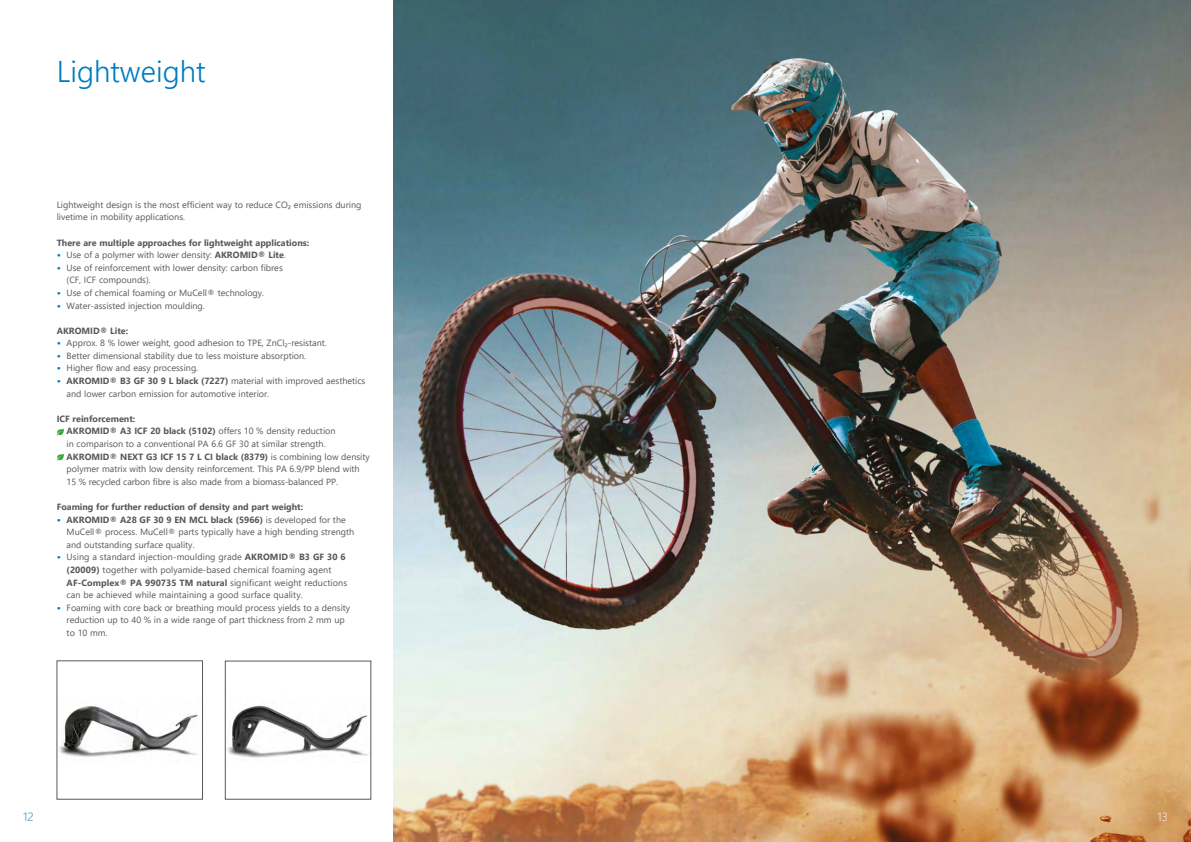
<style>
.page{position:relative;width:1191px;height:842px;background:#fff}
.page>*{position:absolute;margin:0;border:0;box-sizing:border-box;transform-origin:0 0}
.t1{font:300 30px "Segoe UI";color:#007cbe}
.t2{font:300 12px "Segoe UI";color:#007cbe}
.t3{font:300 12px "Segoe UI";color:#fff}
.t4{font:9px/12.6px "Segoe UI";color:#58585c}
.t5{font:700 9px "Segoe UI";color:#58585c}
.s1{font-weight:700;font-size:10px;color:#007cbe}
.s2{font-weight:700}
</style>
<div class="page">
<img style="left:393px;top:0;width:798px;height:842px">
<img style="left:227px;top:705px;width:142px;height:53px">
<div style="left:225px;top:661px;width:146px;height:138px;border:1px solid #58585c"></div>
<img style="left:59px;top:706px;width:139px;height:51px">
<div style="left:57px;top:660px;width:146px;height:139px;border:1px solid #58585c"></div>
<svg style="left:57px;top:454px;width:7px;height:7px"></svg>
<svg style="left:57px;top:429px;width:7px;height:7px"></svg>
<h1 class="t1" style="left:57px;top:43px;width:150px">Lightweight</h1>
<p class="t4" style="left:57px;top:197px;width:306px">Lightweight design is the most efficient way to reduce CO₂ emissions during livetime in mobility applications.</p>
<p class="t5" style="left:57px;top:234px;width:254px">There are multiple approaches for lightweight applications:</p>
<p class="t4" style="left:57px;top:248px;width:231px"><span class="s1">•</span> Use of a polymer with lower density: <span class="s2">AKROMID® Lite</span>.</p>
<p class="t4" style="left:67px;top:260px;width:218px;text-indent:-10px"><span class="s1">•</span> Use of reinforcement with lower density: carbon fibres (CF, ICF compounds).</p>
<p class="t4" style="left:57px;top:286px;width:209px"><span class="s1">•</span> Use of chemical foaming or MuCell® technology.</p>
<p class="t4" style="left:57px;top:298px;width:150px"><span class="s1">•</span> Water-assisted injection moulding.</p>
<p class="t5" style="left:57px;top:322px;width:73px">AKROMID® Lite:</p>
<p class="t4" style="left:57px;top:336px;width:272px"><span class="s1">•</span> Approx. 8 % lower weight, good adhesion to TPE, ZnCl₂-resistant.</p>
<p class="t4" style="left:57px;top:349px;width:251px"><span class="s1">•</span> Better dimensional stability due to less moisture absorption.</p>
<p class="t4" style="left:57px;top:361px;width:143px"><span class="s1">•</span> Higher flow and easy processing.</p>
<p class="t4" style="left:67px;top:374px;width:300px;text-indent:-10px"><span class="s1">•</span> <span class="s2">AKROMID® B3 GF 30 9 L black (7227)</span> material with improved aesthetics and lower carbon emission for automotive interior.</p>
<p class="t4" style="left:67px;top:412px;width:305px;text-indent:-10px"><span class="s2">ICF reinforcement:<br>AKROMID® A3 ICF 20 black (5102)</span> offers 10 % density reduction<br>in comparison to a conventional PA 6.6 GF 30 at similar strength.<br><span class="s2">AKROMID® NEXT G3 ICF 15 7 L CI black (8379)</span> is combining low density polymer matrix with low density reinforcement. This PA 6.9/PP blend with 15 % recycled carbon fibre is also made from a biomass-balanced PP.</p>
<p class="t5" style="left:57px;top:498px;width:248px">Foaming for further reduction of density and part weight:</p>
<p class="t4" style="left:67px;top:512px;width:289px;text-indent:-10px"><span class="s1">•</span> <span class="s2">AKROMID® A28 GF 30 9 EN MCL black (5966)</span> is developed for the<br>MuCell® process. MuCell® parts typically have a high bending strength and outstanding surface quality.</p>
<p class="t4" style="left:67px;top:550px;width:282px;text-indent:-10px"><span class="s1">•</span> Using a standard injection-moulding grade <span class="s2">AKROMID® B3 GF 30 6 (20009)</span> together with polyamide-based chemical foaming agent <span class="s2">AF-Complex® PA 990735 TM natural</span> significant weight reductions can be achieved while maintaining a good surface quality.</p>
<p class="t4" style="left:67px;top:600px;width:285px;text-indent:-10px"><span class="s1">•</span> Foaming with core back or breathing mould process yields to a density reduction up to 40 % in a wide range of part thickness from 2 mm up to 10 mm.</p>
<h2 class="t2" style="left:23px;top:805px;width:12px">12</h2>
<h2 class="t3" style="left:1157px;top:805px;width:12px">13</h2>
</div>
